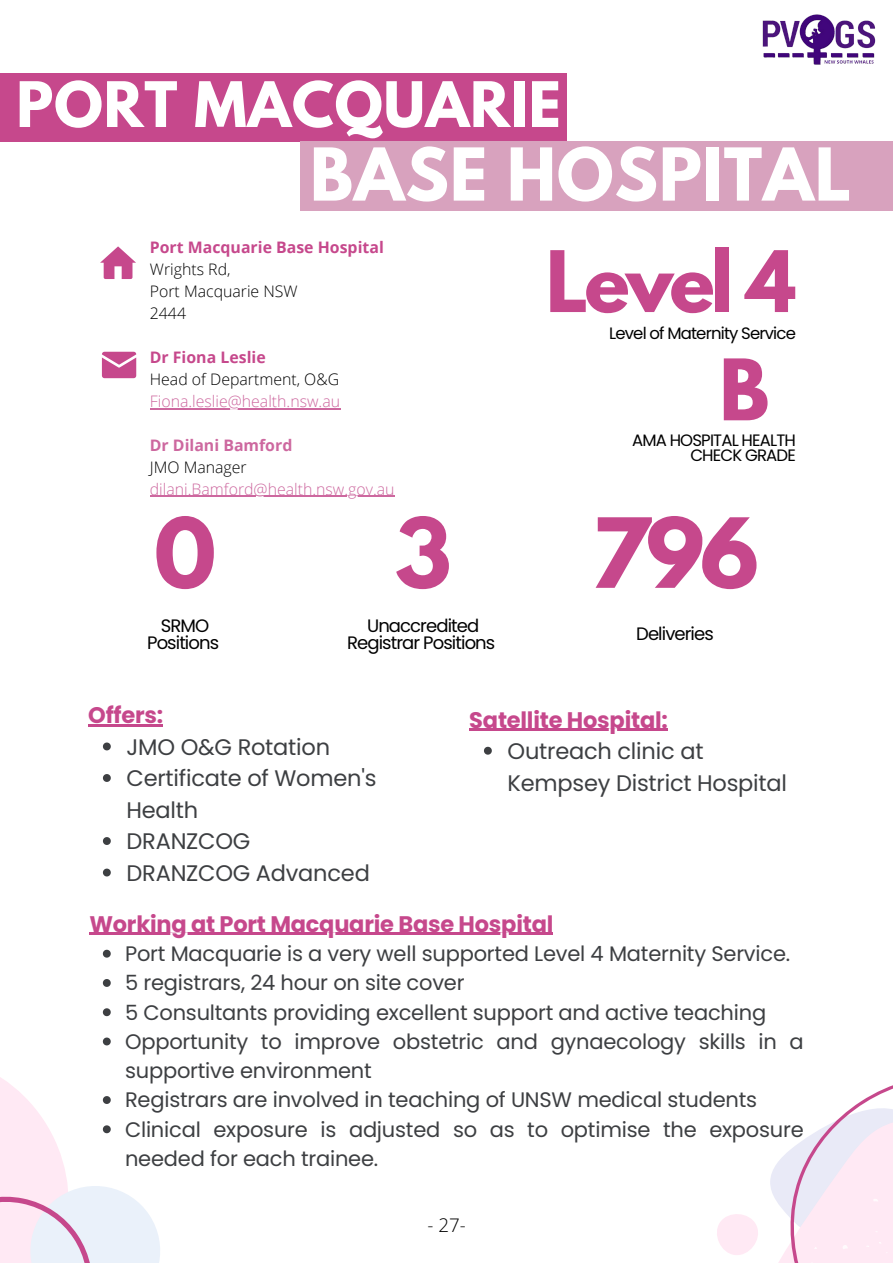
<style>
.page{position:relative;width:893px;height:1263px;background:#fff}
.page>*{position:absolute;margin:0;border:0;box-sizing:border-box;transform-origin:0 0}
.t1{font:700 85.5px "League Spartan";color:#c6488c}
.t2{font:700 75px "League Spartan";letter-spacing:-.05em;color:#c6488c}
.t3{font:700 64.5px "League Spartan";letter-spacing:.015em;color:#fff}
.t4{font:700 55.5px "League Spartan";letter-spacing:.015em;color:#fff}
.t5{font:22.5px/31.5px "Poppins";letter-spacing:-.01em;color:#3d3f42}
.t6{font:700 22.5px "Poppins";letter-spacing:-.01em;color:#c6488c}
.t7{font:21px/29.2px "Poppins";letter-spacing:-.01em;color:#3d3f42}
.t8{font:300 18.75px "Open Sans";color:#000}
.t9{font:18px/16.9px "Poppins";letter-spacing:-.05em;color:#000;text-align:center}
.t10{font:16.5px/14.6px "Poppins";letter-spacing:-.05em;color:#000;text-align:right}
.t11{font:300 15.9px/22px "Open Sans";color:#000}
.t12{font:300 15.9px "Open Sans";color:#cd689f}
.t13{font:700 15.9px "Open Sans";color:#c6488c}
.t14{font:700 15.9px "Open Sans";color:#cd689f}
</style>
<div class="page">
<div style="left:0;top:73px;width:566px;height:68px;background:#c6488c"></div>
<div style="left:300px;top:141px;width:593px;height:70px;background:#d8a2be"></div>
<svg style="left:102px;top:352px;width:34px;height:26px"></svg>
<svg style="left:100px;top:246px;width:36px;height:33px"></svg>
<hr style="left:150px;top:408px;width:190px;height:1px;background:#cd689f">
<hr style="left:150px;top:496px;width:244px;height:1px;background:#cd689f">
<svg style="left:103px;top:950px;width:8px;height:7px"></svg>
<svg style="left:103px;top:979px;width:8px;height:8px"></svg>
<hr style="left:89px;top:933px;width:464px;height:2px;background:#c6488c">
<svg style="left:103px;top:742px;width:8px;height:8px"></svg>
<svg style="left:103px;top:774px;width:8px;height:8px"></svg>
<svg style="left:103px;top:837px;width:8px;height:8px"></svg>
<svg style="left:103px;top:868px;width:8px;height:8px"></svg>
<hr style="left:88px;top:724px;width:75px;height:3px;background:#c6488c">
<img style="left:762px;top:14px;width:114px;height:51px">
<svg style="left:717px;top:1085px;width:176px;height:178px"></svg>
<svg style="left:0;top:1008px;width:160px;height:255px"></svg>
<svg style="left:484px;top:747px;width:8px;height:8px"></svg>
<hr style="left:469px;top:729px;width:198px;height:2px;background:#c6488c">
<h3 class="t4" style="left:16px;top:77px;width:546px">PORT MACQUARIE</h3>
<h3 class="t3" style="left:310px;top:143px;width:543px">BASE HOSPITAL</h3>
<p class="t13" style="left:150px;top:236px;width:235px">Port Macquarie Base Hospital</p>
<p class="t11" style="left:150px;top:258px;width:149px">Wrights Rd,<br>Port Macquarie NSW<br>2444</p>
<p class="t13" style="left:150px;top:346px;width:117px">Dr Fiona Leslie</p>
<p class="t11" style="left:150px;top:368px;width:191px">Head of Department, O&amp;G</p>
<p class="t12" style="left:150px;top:390px;width:192px">Fiona.leslie@health.nsw.au</p>
<p class="t14" style="left:150px;top:434px;width:144px">Dr Dilani Bamford</p>
<p class="t11" style="left:150px;top:455px;width:98px">JMO Manager</p>
<p class="t12" style="left:150px;top:478px;width:246px">dilani.Bamford@health.nsw.gov.au</p>
<h1 class="t1" style="left:154px;top:511px;width:64px">0</h1>
<h1 class="t1" style="left:395px;top:511px;width:58px">3</h1>
<p class="t9" style="left:347px;top:617px;width:150px">Unaccredited<br>Registrar Positions</p>
<h2 class="t2" style="left:546px;top:245px;width:252px">Level 4</h2>
<p class="t10" style="left:609px;top:326px;width:188px">Level of Maternity Service</p>
<h2 class="t2" style="left:719px;top:353px;width:51px">B</h2>
<p class="t10" style="left:632px;top:433px;width:165px">AMA HOSPITAL HEALTH<br>CHECK GRADE</p>
<h1 class="t1" style="left:591px;top:511px;width:170px">796</h1>
<p class="t9" style="left:636px;top:625px;width:79px">Deliveries</p>
<p class="t9" style="left:147px;top:617px;width:74px">SRMO<br>Positions</p>
<p class="t6" style="left:88px;top:700px;width:77px">Offers:</p>
<p class="t5" style="left:127px;top:731px;width:251px">JMO O&amp;G Rotation<br>Certificate of Women's<br>Health<br>DRANZCOG<br>DRANZCOG Advanced</p>
<p class="t6" style="left:469px;top:704px;width:200px">Satellite Hospital:</p>
<p class="t5" style="left:507px;top:735px;width:281px">Outreach clinic at<br>Kempsey District Hospital</p>
<p class="t6" style="left:89px;top:908px;width:465px">Working at Port Macquarie Base Hospital</p>
<p class="t7" style="left:125px;top:939px;width:680px">Port Macquarie is a very well supported Level 4 Maternity Service.<br>5 registrars, 24 hour on site cover<br>5 Consultants providing excellent support and active teaching Opportunity to improve obstetric and gynaecology skills in a supportive environment<br>Registrars are involved in teaching of UNSW medical students Clinical exposure is adjusted so as to optimise the exposure needed for each trainee.</p>
<p class="t8" style="left:427px;top:1211px;width:40px">- 27-</p>
</div>
